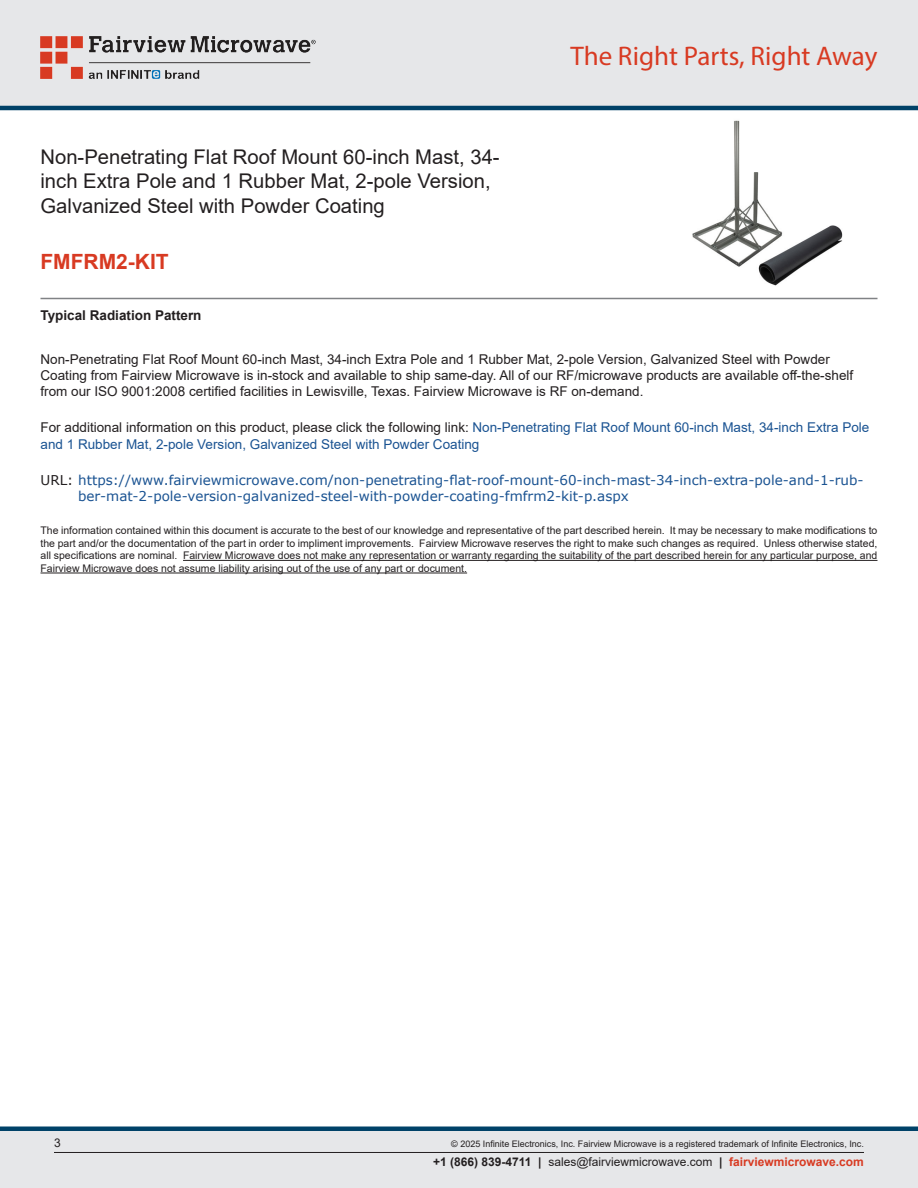
<style>
.page{position:relative;width:918px;height:1188px;background:#fff}
.page>*{position:absolute;margin:0;border:0;box-sizing:border-box;transform-origin:0 0}
.t1{font:27px "Myriad Pro";color:#d83a22}
.Branded_Part_No{font:700 21px "Arial";color:#d83a22}
.Web_Description_Para{font:20.25px/24.3px "Arial";color:#231f20}
.Web_Description_Para-2{font:13.5px/16.2px "Arial";color:#231f20}
.URL_para{font:13.5px/16.2px "Verdana";color:#1a5392}
.Web_Description_Para-3{font:13.5px/16.2px "Arial";color:#1a5392}
.Head2{font:700 13.5px "Arial";color:#231f20}
.t2{font:12px "Arial";color:#231f20}
.t3{font:10.5px/12.6px "Arial";color:#231f20;text-align:justify}
.Copyright_disclaimer{font:9px "Arial";color:#231f20}
.s1{color:#231f20}
.s2{font-weight:700}
.s3{font-weight:700;color:#d83a22}
</style>
<div class="page">
<div style="left:0;top:1131px;width:918px;height:57px;background:#e6e7e9"></div>
<div style="left:0;top:1126px;width:918px;height:5px;background:#004268"></div>
<div style="left:0;top:0;width:918px;height:108px;background:#e6e7e9"></div>
<hr style="left:0;top:106px;width:918px;height:4px;background:#004268">
<img style="left:40px;top:36px;width:276px;height:42px">
<hr style="left:54px;top:1152px;width:810px;height:1px;background:#231f20">
<hr style="left:40px;top:298px;width:838px;height:1px;background:#808285">
<img style="left:692px;top:120px;width:151px;height:166px">
<hr style="left:183px;top:560px;width:694px;height:1px;background:#231f20">
<hr style="left:40px;top:573px;width:427px;height:1px;background:#231f20">
<h1 class="Web_Description_Para" style="left:40px;top:145px;width:461px">Non-Penetrating Flat Roof Mount 60-inch Mast, 34- inch Extra Pole and 1 Rubber Mat, 2-pole Version,<br>Galvanized Steel with Powder Coating</h1>
<p class="Branded_Part_No" style="left:40px;top:247px;width:130px">FMFRM2-KIT</p>
<h1 class="t1" style="left:571px;top:39px;width:308px">The Right Parts, Right Away</h1>
<p class="Head2" style="left:40px;top:306px;width:163px">Typical Radiation Pattern</p>
<h1 class="Web_Description_Para-2" style="left:40px;top:351px;width:814px">Non-Penetrating Flat Roof Mount 60-inch Mast, 34-inch Extra Pole and 1 Rubber Mat, 2-pole Version, Galvanized Steel with Powder<br>Coating from Fairview Microwave is in-stock and available to ship same-day. All of our RF/microwave products are available off-the-shelf from our ISO 9001:2008 certified facilities in Lewisville, Texas. Fairview Microwave is RF on-demand.</h1>
<h1 class="Web_Description_Para-3" style="left:40px;top:419px;width:830px"><span class="s1">For additional information on this product, please click the following link:</span> Non-Penetrating Flat Roof Mount 60-inch Mast, 34-inch Extra Pole and 1 Rubber Mat, 2-pole Version, Galvanized Steel with Powder Coating</h1>
<p class="URL_para" style="left:78px;top:472px;width:787px;text-indent:-38px"><span class="s1">URL:</span> https://www.fairviewmicrowave.com/non-penetrating-flat-roof-mount-60-inch-mast-34-inch-extra-pole-and-1-rub&shy;ber-mat-2-pole-version-galvanized-steel-with-powder-coating-fmfrm2-kit-p.aspx</p>
<p class="t3" style="left:40px;top:524px;width:838px">The information contained within this document is accurate to the best of our knowledge and representative of the part described herein. It may be necessary to make modifications to the part and/or the documentation of the part in order to impliment improvements. Fairview Microwave reserves the right to make such changes as required. Unless otherwise stated, all specifications are nominal. Fairview Microwave does not make any representation or warranty regarding the suitability of the part described herein for any particular purpose, and Fairview Microwave does not assume liability arising out of the use of any part or document.</p>
<p class="t2" style="left:54px;top:1135px;width:8px">3</p>
<p class="Copyright_disclaimer" style="left:451px;top:1138px;width:414px">© 2025 Infinite Electronics, Inc. Fairview Microwave is a registered trademark of Infinite Electronics, Inc.</p>
<p class="t2" style="left:433px;top:1153px;width:432px"><span class="s2">+1 (866) 839-4711 |</span> sales@fairviewmicrowave.com <span class="s2">|</span> <span class="s3">fairviewmicrowave.com</span></p>
</div>
